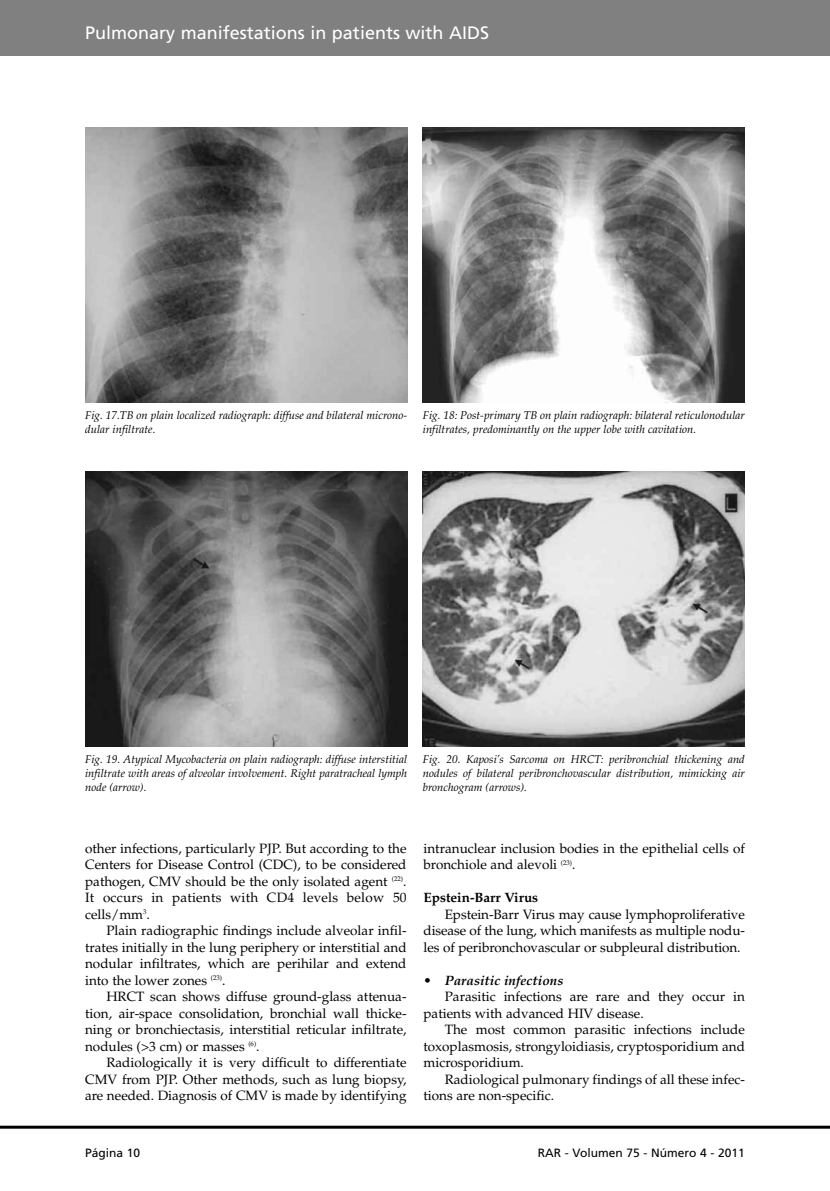
<style>
.page{position:relative;width:830px;height:1191px;background:#fff}
.page>*{position:absolute;margin:0;border:0;box-sizing:border-box;transform-origin:0 0}
.t1{font:18px "Frutiger";color:#fff}
.t2{font:13.5px/16.5px "Palatino";color:#000;text-align:justify}
.t3{font:italic 700 13.5px "Palatino";color:#000}
.t4{font:700 13.5px "Palatino";color:#000}
.t5{font:12px "Frutiger";color:#000}
.t6{font:italic 11.25px/14.2px "Palatino";color:#000}
</style>
<div class="page">
<div style="left:0;top:0;width:829px;height:55px;background:#808080"></div>
<hr style="left:0;top:1125px;width:829px;height:3px;background:#000">
<img style="left:85px;top:128px;width:322px;height:274px">
<img style="left:422px;top:128px;width:322px;height:274px">
<img style="left:85px;top:471px;width:322px;height:275px">
<img style="left:422px;top:471px;width:322px;height:275px">
<h1 class="t1" style="left:85px;top:26px;width:405px">Pulmonary manifestations in patients with AIDS</h1>
<p class="t6" style="left:85px;top:409px;width:323px">Fig. 17.TB on plain localized radiograph: diffuse and bilateral microno&shy;dular infiltrate.</p>
<p class="t6" style="left:422px;top:409px;width:323px">Fig. 18: Post-primary TB on plain radiograph: bilateral reticulonodular infiltrates, predominantly on the upper lobe with cavitation.</p>
<p class="t6" style="left:85px;top:753px;width:323px;text-align:justify">Fig. 19. Atypical Mycobacteria on plain radiograph: diffuse interstitial infiltrate with areas of alveolar involvement. Right paratracheal lymph node (arrow).</p>
<p class="t6" style="left:422px;top:753px;width:323px;text-align:justify">Fig. 20. Kaposi’s Sarcoma on HRCT: peribronchial thickening and nodules of bilateral peribronchovascular distribution, mimicking air bronchogram (arrows).</p>
<p class="t2" style="left:85px;top:841px;width:323px">other infections, particularly PJP. But according to the Centers for Disease Control (CDC), to be considered pathogen, CMV should be the only isolated agent <sup>(22)</sup>.<br>It occurs in patients with CD4 levels below 50 cells/mm<sup>3</sup>.</p>
<p class="t2" style="left:85px;top:924px;width:323px;text-indent:21px">Plain radiographic findings include alveolar infil&shy;trates initially in the lung periphery or interstitial and nodular infiltrates, which are perihilar and extend into the lower zones <sup>(23)</sup>.</p>
<p class="t2" style="left:85px;top:990px;width:323px;text-indent:21px">HRCT scan shows diffuse ground-glass attenua&shy;tion, air-space consolidation, bronchial wall thicke&shy;ning or bronchiectasis, interstitial reticular infiltrate, nodules (&gt;3 cm) or masses <sup>(6)</sup>.</p>
<p class="t2" style="left:85px;top:1056px;width:323px;text-indent:21px">Radiologically it is very difficult to differentiate CMV from PJP. Other methods, such as lung biopsy, are needed. Diagnosis of CMV is made by identifying</p>
<p class="t2" style="left:423px;top:841px;width:323px">intranuclear inclusion bodies in the epithelial cells of bronchiole and alevoli <sup>(23)</sup>.</p>
<p class="t4" style="left:423px;top:892px;width:116px">Epstein-Barr Virus</p>
<p class="t2" style="left:423px;top:907px;width:323px;text-indent:21px">Epstein-Barr Virus may cause lymphoproliferative disease of the lung, which manifests as multiple nodu&shy;les of peribronchovascular or subpleural distribution.</p>
<p class="t3" style="left:423px;top:972px;width:141px">• Parasitic infections</p>
<p class="t2" style="left:423px;top:990px;width:323px;text-indent:21px">Parasitic infections are rare and they occur in patients with advanced HIV disease.</p>
<p class="t2" style="left:423px;top:1023px;width:323px;text-indent:21px">The most common parasitic infections include toxoplasmosis, strongyloidiasis, cryptosporidium and microsporidium.</p>
<p class="t2" style="left:423px;top:1072px;width:323px;text-indent:21px">Radiological pulmonary findings of all these infec&shy;tions are non-specific.</p>
<p class="t5" style="left:85px;top:1148px;width:57px">Página 10</p>
<p class="t5" style="left:537px;top:1148px;width:208px">RAR - Volumen 75 - Número 4 - 2011</p>
</div>
